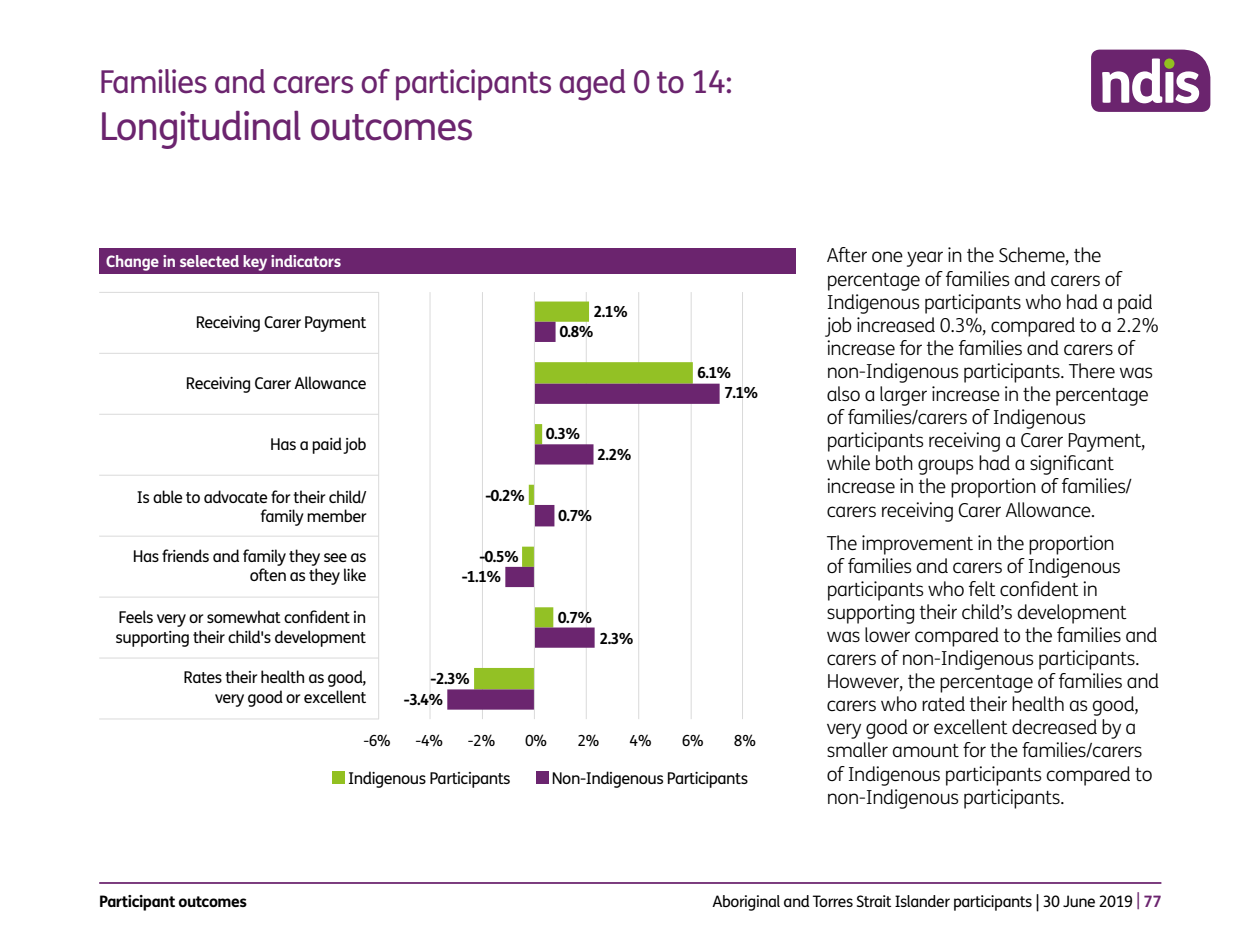
<style>
.page{position:relative;width:1260px;height:945px;background:#fff}
.page>*{position:absolute;margin:0;border:0;box-sizing:border-box;transform-origin:0 0}
.t1{font:38.5px "FS Me";letter-spacing:-.03em;color:#6b246e}
.t2{font:31.5px "FS Me";letter-spacing:-.03em;color:#6b246e}
.t3{font:300 19.25px/23.1px "FS Me";letter-spacing:-.02em;color:#000}
.t4{font:16.28px/19.4px "FS Me";letter-spacing:-.03em;color:#000;text-align:right}
.t5{font:15.75px "FS Me";letter-spacing:-.03em;color:#000}
.t6{font:700 15.75px "FS Me";letter-spacing:-.02em;color:#fff}
.t7{font:700 15.75px "FS Me";letter-spacing:-.03em;color:#000}
.t8{font:700 15.4px "FS Me";color:#000}
.t9{font:15.4px "FS Me";color:#000}
.s1{color:#6b246e}
.s2{font-weight:700;color:#6b246e}
</style>
<div class="page">
<hr style="left:99px;top:882px;width:1062px;height:2px;background:#6b246e">
<svg style="left:1091px;top:50px;width:119px;height:62px"></svg>
<div style="left:1164px;top:58px;width:10px;height:11px;background:#92c020;border-radius:50%"></div>
<div style="left:99px;top:248px;width:697px;height:26px;background:#6b246e"></div>
<div style="left:332px;top:771px;width:13px;height:13px;background:#92c020"></div>
<div style="left:536px;top:771px;width:13px;height:13px;background:#6b256f"></div>
<hr style="left:99px;top:292px;width:280px;height:1px;background:#dadada">
<hr style="left:99px;top:353px;width:280px;height:1px;background:#dadada">
<hr style="left:99px;top:414px;width:280px;height:1px;background:#dadada">
<hr style="left:99px;top:475px;width:280px;height:1px;background:#dadada">
<hr style="left:99px;top:536px;width:280px;height:1px;background:#dadada">
<hr style="left:99px;top:597px;width:280px;height:1px;background:#dadada">
<hr style="left:99px;top:658px;width:280px;height:1px;background:#dadada">
<hr style="left:99px;top:719px;width:280px;height:1px;background:#dadada">
<hr style="left:378px;top:292px;width:1px;height:427px;background:#dadada">
<hr style="left:430px;top:292px;width:1px;height:427px;background:#dadada">
<hr style="left:482px;top:292px;width:1px;height:427px;background:#dadada">
<hr style="left:586px;top:292px;width:1px;height:427px;background:#dadada">
<hr style="left:638px;top:292px;width:1px;height:427px;background:#dadada">
<hr style="left:691px;top:292px;width:1px;height:427px;background:#dadada">
<hr style="left:742px;top:292px;width:1px;height:427px;background:#dadada">
<svg style="left:535px;top:302px;width:157px;height:20px"></svg>
<svg style="left:447px;top:322px;width:273px;height:388px"></svg>
<hr style="left:534px;top:292px;width:1px;height:427px;background:#dadada">
<h4 class="t2" style="left:99px;top:64px;width:635px">Families and carers of participants aged 0 to 14:</h4>
<h4 class="t1" style="left:99px;top:104px;width:376px">Longitudinal outcomes</h4>
<h5 class="t6" style="left:106px;top:251px;width:237px">Change in selected key indicators</h5>
<p class="t4" style="left:196px;top:313px;width:172px">Receiving Carer Payment</p>
<p class="t4" style="left:186px;top:374px;width:182px">Receiving Carer Allowance</p>
<p class="t4" style="left:270px;top:435px;width:98px">Has a paid job</p>
<p class="t4" style="left:137px;top:488px;width:231px">Is able to advocate for their child/ family member</p>
<p class="t4" style="left:133px;top:547px;width:235px">Has friends and family they see as often as they like</p>
<p class="t4" style="left:116px;top:608px;width:252px;text-align:left">Feels very or somewhat confident in supporting their child's development</p>
<p class="t4" style="left:184px;top:668px;width:184px">Rates their health as good, very good or excellent</p>
<p class="t8" style="left:594px;top:302px;width:36px">2.1%</p>
<p class="t8" style="left:559px;top:322px;width:36px">0.8%</p>
<p class="t8" style="left:485px;top:485px;width:41px">-0.2%</p>
<p class="t8" style="left:479px;top:547px;width:41px">-0.5%</p>
<p class="t8" style="left:462px;top:567px;width:41px">-1.1%</p>
<p class="t8" style="left:431px;top:669px;width:41px">-2.3%</p>
<p class="t8" style="left:404px;top:690px;width:41px">-3.4%</p>
<p class="t8" style="left:546px;top:424px;width:36px">0.3%</p>
<p class="t8" style="left:597px;top:445px;width:36px">2.2%</p>
<p class="t8" style="left:558px;top:506px;width:36px">0.7%</p>
<p class="t8" style="left:558px;top:608px;width:36px">0.7%</p>
<p class="t8" style="left:599px;top:628px;width:36px">2.3%</p>
<p class="t8" style="left:697px;top:363px;width:36px">6.1%</p>
<p class="t8" style="left:724px;top:383px;width:36px">7.1%</p>
<p class="t9" style="left:363px;top:732px;width:29px">-6%</p>
<p class="t9" style="left:416px;top:732px;width:29px">-4%</p>
<p class="t9" style="left:468px;top:732px;width:29px">-2%</p>
<p class="t9" style="left:525px;top:732px;width:23px">0%</p>
<p class="t9" style="left:577px;top:732px;width:23px">2%</p>
<p class="t9" style="left:630px;top:732px;width:23px">4%</p>
<p class="t9" style="left:682px;top:732px;width:23px">6%</p>
<p class="t9" style="left:734px;top:732px;width:23px">8%</p>
<p class="t4" style="left:348px;top:769px;width:164px">Indigenous Participants</p>
<p class="t4" style="left:552px;top:769px;width:198px">Non-Indigenous Participants</p>
<p class="t3" style="left:827px;top:245px;width:333px">After one year in the Scheme, the percentage of families and carers of Indigenous participants who had a paid job increased 0.3%, compared to a 2.2% increase for the families and carers of non-Indigenous participants. There was also a larger increase in the percentage of families/carers of Indigenous participants receiving a Carer Payment, while both groups had a significant increase in the proportion of families/ carers receiving Carer Allowance.</p>
<p class="t3" style="left:827px;top:532px;width:334px">The improvement in the proportion<br>of families and carers of Indigenous participants who felt confident in supporting their child’s development was lower compared to the families and carers of non-Indigenous participants.<br>However, the percentage of families and carers who rated their health as good, very good or excellent decreased by a smaller amount for the families/carers of Indigenous participants compared to non-Indigenous participants.</p>
<p class="t7" style="left:99px;top:892px;width:149px">Participant outcomes</p>
<p class="t5" style="left:713px;top:893px;width:451px">Aboriginal and Torres Strait Islander participants | 30 June 2019 <span class="s1">|</span> <span class="s2">77</span></p>
</div>
